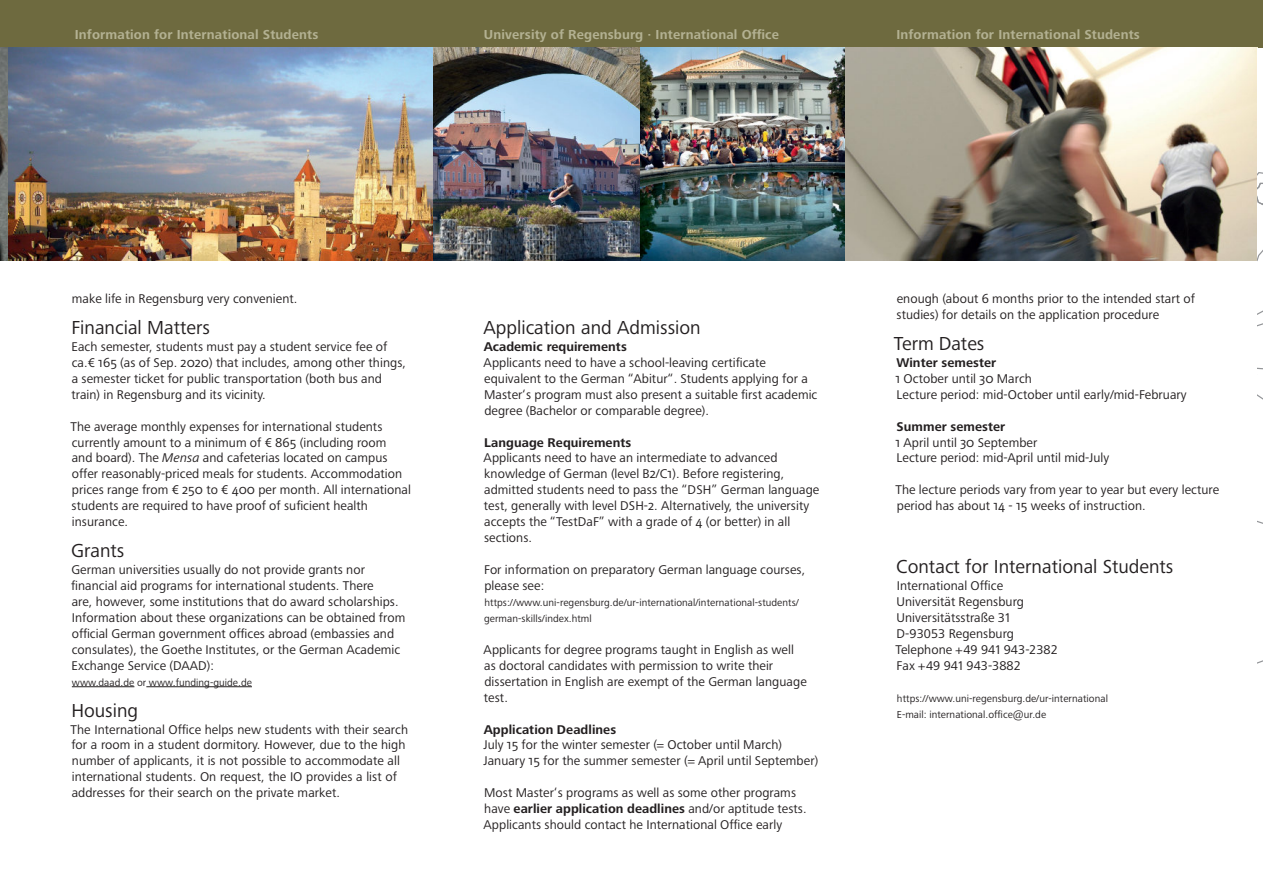
<style>
.page{position:relative;width:1263px;height:893px;background:#fff}
.page>*{position:absolute;margin:0;border:0;box-sizing:border-box;transform-origin:0 0}
.t1{font:19.5px "Frutiger Next LTW1 G";color:#231f20}
.t2{font:700 13.5px "Frutiger Next LTW1 G";letter-spacing:.01em;color:#b3b192}
.t3{font:13.2px/15.9px "Frutiger Next LTW1 G";letter-spacing:.005em;color:#231f20}
.t4{font:700 13.2px "Frutiger Next LTW1 G";letter-spacing:.005em;color:#231f20}
.t5{font:10.5px/15.9px "Frutiger Next LTW1 G";letter-spacing:.005em;color:#231f20}
.s1{font-style:italic}
.s2{font-weight:700}
</style>
<div class="page">
<div style="left:0;top:0;width:1263px;height:48px;background:#6e6a3f"></div>
<img style="left:0;top:48px;width:1258px;height:212px">
<svg style="left:1258px;top:172px;width:5px;height:492px"></svg>
<hr style="left:72px;top:686px;width:62px;height:1px;background:#231f20">
<hr style="left:146px;top:686px;width:106px;height:1px;background:#231f20">
<p class="t2" style="left:75px;top:27px;width:245px">Information for International Students</p>
<p class="t2" style="left:484px;top:27px;width:297px">University of Regensburg · International Office</p>
<p class="t2" style="left:896px;top:27px;width:245px">Information for International Students</p>
<p class="t3" style="left:72px;top:291px;width:227px">make life in Regensburg very convenient.</p>
<h1 class="t1" style="left:71px;top:316px;width:140px">Financial Matters</h1>
<p class="t3" style="left:71px;top:339px;width:336px">Each semester, students must pay a student service fee of ca.€ 165 (as of Sep. 2020) that includes, among other things, a semester ticket for public transportation (both bus and train) in Regensburg and its vicinity.</p>
<p class="t3" style="left:71px;top:419px;width:342px">The average monthly expenses for international students currently amount to a minimum of € 865 (including room<br>and board). The <span class="s1">Mensa</span> and cafeterias located on campus offer reasonably-priced meals for students. Accommodation prices range from € 250 to € 400 per month. All international students are required to have proof of suficient health insurance.</p>
<h1 class="t1" style="left:71px;top:540px;width:55px">Grants</h1>
<p class="t3" style="left:71px;top:562px;width:336px">German universities usually do not provide grants nor financial aid programs for international students. There<br>are, however, some institutions that do award scholarships.<br>Information about these organizations can be obtained from official German government offices abroad (embassies and consulates), the Goethe Institutes, or the German Academic Exchange Service (DAAD):</p>
<p class="t5" style="left:72px;top:675px;width:182px">www.daad.de or www.funding-guide.de</p>
<h1 class="t1" style="left:71px;top:699px;width:68px">Housing</h1>
<p class="t3" style="left:71px;top:722px;width:339px">The International Office helps new students with their search for a room in a student dormitory. However, due to the high number of applicants, it is not possible to accommodate all international students. On request, the IO provides a list of addresses for their search on the private market.</p>
<h1 class="t1" style="left:484px;top:316px;width:219px">Application and Admission</h1>
<p class="t4" style="left:484px;top:339px;width:145px">Academic requirements</p>
<p class="t3" style="left:484px;top:355px;width:335px">Applicants need to have a school-leaving certificate equivalent to the German “Abitur“. Students applying for a Master‘s program must also present a suitable first academic degree (Bachelor or comparable degree).</p>
<p class="t4" style="left:484px;top:435px;width:149px">Language Requirements</p>
<p class="t3" style="left:484px;top:450px;width:337px">Applicants need to have an intermediate to advanced knowledge of German (level B2/C1). Before registering, admitted students need to pass the “DSH” German language test, generally with level DSH-2. Alternatively, the university accepts the “TestDaF” with a grade of 4 (or better) in all sections.</p>
<p class="t3" style="left:484px;top:562px;width:323px">For information on preparatory German language courses, please see:</p>
<p class="t5" style="left:484px;top:595px;width:316px">https://www.uni-regensburg.de/ur-international/international-students/ german-skills/index.html</p>
<p class="t3" style="left:484px;top:642px;width:325px">Applicants for degree programs taught in English as well as doctoral candidates with permission to write their dissertation in English are exempt of the German language test.</p>
<p class="t4" style="left:484px;top:722px;width:134px">Application Deadlines</p>
<p class="t3" style="left:483px;top:737px;width:336px">July 15 for the winter semester (= October until March)<br>January 15 for the summer semester (= April until September)</p>
<p class="t3" style="left:484px;top:785px;width:325px">Most Master‘s programs as well as some other programs have <span class="s2">earlier application deadlines</span> and/or aptitude tests.<br>Applicants should contact he International Office early</p>
<p class="t3" style="left:896px;top:291px;width:300px">enough (about 6 months prior to the intended start of studies) for details on the application procedure</p>
<h1 class="t1" style="left:894px;top:332px;width:92px">Term Dates</h1>
<p class="t4" style="left:896px;top:355px;width:101px">Winter semester</p>
<p class="t3" style="left:895px;top:371px;width:293px">1 October until 30 March<br>Lecture period: mid-October until early/mid-February</p>
<p class="t4" style="left:896px;top:419px;width:110px">Summer semester</p>
<p class="t3" style="left:895px;top:435px;width:215px">1 April until 30 September<br>Lecture period: mid-April until mid-July</p>
<p class="t3" style="left:895px;top:482px;width:325px">The lecture periods vary from year to year but every lecture period has about 14 - 15 weeks of instruction.</p>
<h1 class="t1" style="left:896px;top:556px;width:279px">Contact for International Students</h1>
<p class="t3" style="left:895px;top:578px;width:164px">International Office<br>Universität Regensburg<br>Universitätsstraße 31<br>D-93053 Regensburg<br>Telephone +49 941 943-2382<br>Fax +49 941 943-3882</p>
<p class="t5" style="left:897px;top:690px;width:213px">https://www.uni-regensburg.de/ur-international<br>E-mail: international.office@ur.de</p>
</div>
